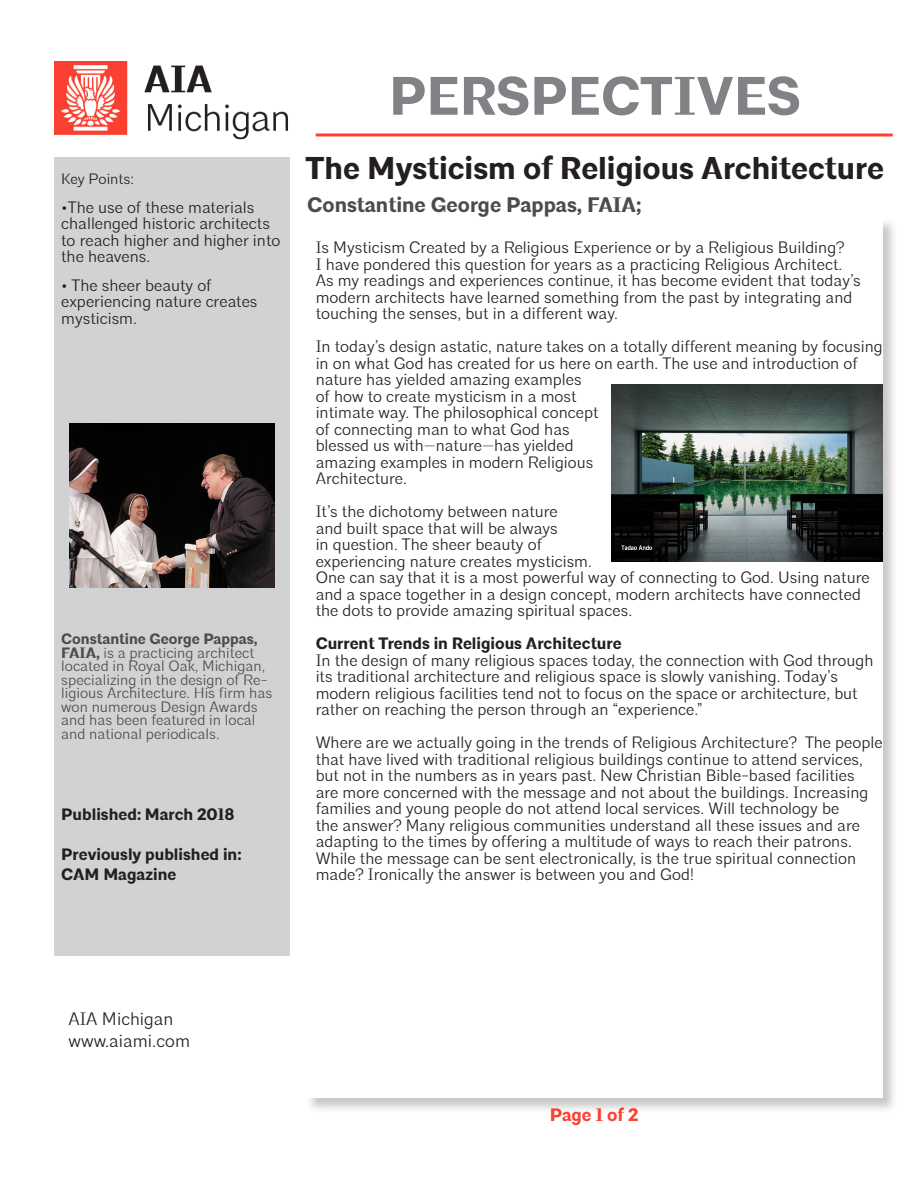
<style>
.page{position:relative;width:918px;height:1188px;background:#fff}
.page>*{position:absolute;margin:0;border:0;box-sizing:border-box;transform-origin:0 0}
.t1{font:700 54px "Architype";color:#808285}
.t2{font:700 31.5px "Architype";color:#231f20}
.t3{font:700 21px "Architype";color:#4b4c4d}
.t4{font:300 18px/21.6px "Architype";color:#231f20}
.t5{font:700 18px "Architype";color:#fa4132}
.t6{font:300 16.5px/16.5px "Architype";color:#231f20}
.t7{font:700 16.5px "Architype";color:#231f20}
.t8{font:300 15px/13.5px "Architype";color:#4b4c4d}
.t9{font:300 15px "Architype";color:#231f20}
.s1{font-size:15px}
.s2{font-weight:700}
</style>
<div class="page">
<img style="left:54px;top:62px;width:234px;height:78px">
<hr style="left:316px;top:134px;width:577px;height:2px;background:#fa4132">
<div style="left:54px;top:157px;width:236px;height:799px;background:#d1d2d4"></div>
<div style="left:305px;top:217px;width:593px;height:897px;background:#231f20;opacity:.25"></div>
<div style="left:306px;top:218px;width:577px;height:880px;background:#fff"></div>
<img style="left:69px;top:423px;width:205px;height:164px">
<img style="left:611px;top:384px;width:272px;height:178px">
<p class="t9" style="left:61px;top:170px;width:75px">Key Points:</p>
<p class="t6" style="left:61px;top:199px;width:221px"><span class="s1">•</span>The use of these materials challenged historic architects to reach higher and higher into the heavens.</p>
<p class="t6" style="left:61px;top:277px;width:198px"><span class="s1">•</span> The sheer beauty of experiencing nature creates mysticism.</p>
<p class="t8" style="left:61px;top:632px;width:213px"><span class="s2">Constantine George Pappas,<br>FAIA,</span> is a practicing architect located in Royal Oak, Michigan, specializing in the design of Re&shy;ligious Architecture. His firm has won numerous Design Awards and has been featured in local and national periodicals.</p>
<p class="t7" style="left:61px;top:805px;width:175px">Published: March 2018</p>
<p class="t7" style="left:61px;top:844px;width:182px">Previously published in:</p>
<p class="t7" style="left:61px;top:864px;width:117px">CAM Magazine</p>
<h1 class="t1" style="left:389px;top:63px;width:413px">PERSPECTIVES</h1>
<p class="t2" style="left:306px;top:149px;width:580px">The Mysticism of Religious Architecture</p>
<p class="t3" style="left:307px;top:192px;width:336px">Constantine George Pappas, FAIA;</p>
<p class="t6" style="left:316px;top:240px;width:530px">Is Mysticism Created by a Religious Experience or by a Religious Building?</p>
<p class="t6" style="left:316px;top:256px;width:547px">I have pondered this question for years as a practicing Religious Architect.<br>As my readings and experiences continue, it has become evident that today’s modern architects have learned something from the past by integrating and touching the senses, but in a different way.</p>
<p class="t6" style="left:316px;top:339px;width:569px">In today’s design astatic, nature takes on a totally different meaning by focusing in on what God has created for us here on earth. The use and introduction of nature has yielded amazing examples<br>of how to create mysticism in a most<br>intimate way. The philosophical concept<br>of connecting man to what God has<br>blessed us with—nature—has yielded<br>amazing examples in modern Religious<br>Architecture.</p>
<p class="t6" style="left:316px;top:504px;width:556px">It’s the dichotomy between nature<br>and built space that will be always<br>in question. The sheer beauty of<br>experiencing nature creates mysticism.<br>One can say that it is a most powerful way of connecting to God. Using nature and a space together in a design concept, modern architects have connected the dots to provide amazing spiritual spaces.</p>
<p class="t7" style="left:316px;top:634px;width:307px">Current Trends in Religious Architecture</p>
<p class="t6" style="left:316px;top:652px;width:559px">In the design of many religious spaces today, the connection with God through its traditional architecture and religious space is slowly vanishing. Today’s modern religious facilities tend not to focus on the space or architecture, but rather on reaching the person through an “experience.”</p>
<p class="t6" style="left:316px;top:735px;width:568px">Where are we actually going in the trends of Religious Architecture? The people that have lived with traditional religious buildings continue to attend services, but not in the numbers as in years past. New Christian Bible-based facilities<br>are more concerned with the message and not about the buildings. Increasing families and young people do not attend local services. Will technology be<br>the answer? Many religious communities understand all these issues and are adapting to the times by offering a multitude of ways to reach their patrons.<br>While the message can be sent electronically, is the true spiritual connection made? Ironically the answer is between you and God!</p>
<p class="t4" style="left:68px;top:1008px;width:123px">AIA Michigan www.aiami.com</p>
<p class="t5" style="left:550px;top:1103px;width:90px">Page 1 of 2</p>
</div>
